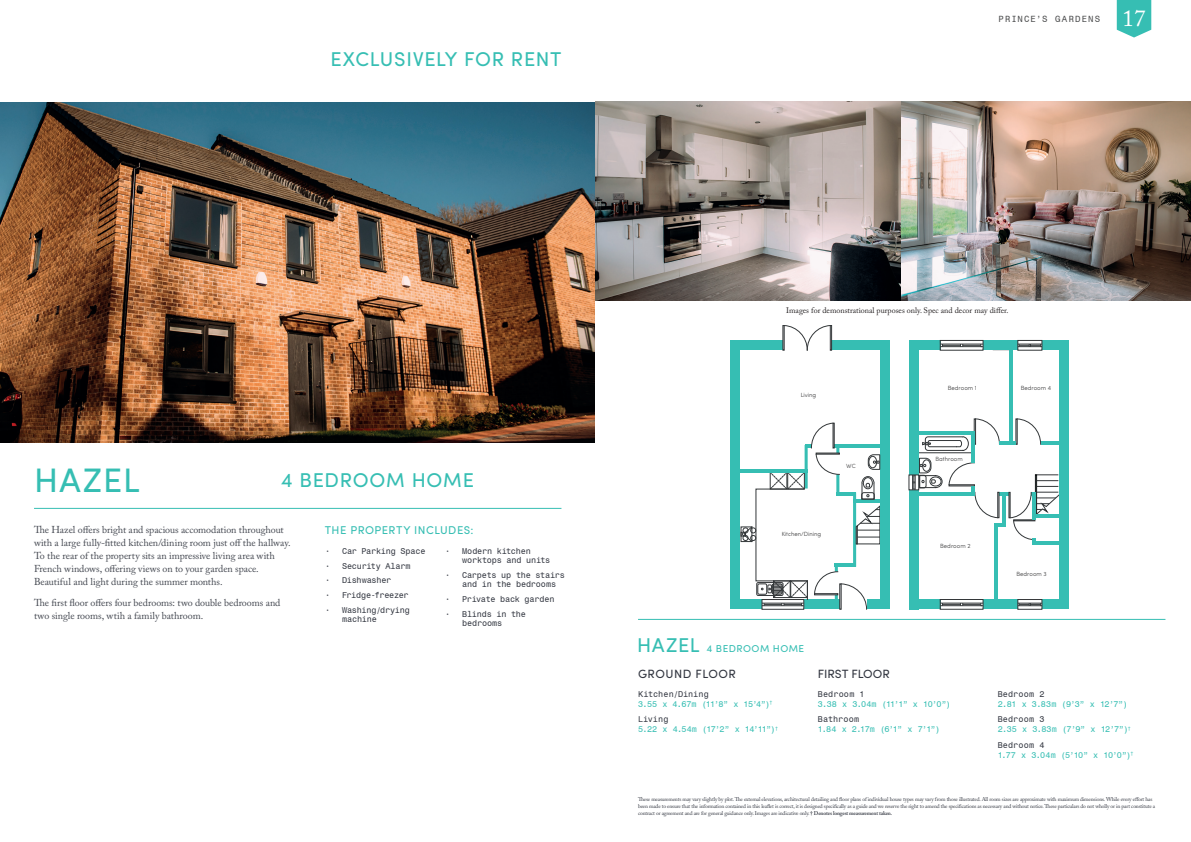
<style>
.page{position:relative;width:1191px;height:842px;background:#fff}
.page>*{position:absolute;margin:0;border:0;box-sizing:border-box;transform-origin:0 0}
.t1{font:34px "Sofia Pro";letter-spacing:.025em;color:#36beb3}
.t2{font:23px "Adobe Caslon Pro";color:#fff}
.t3{font:20px "Sofia Pro";letter-spacing:.035em;color:#36beb3}
.t4{font:12px "Sofia Pro";letter-spacing:.04em;color:#323640}
.t5{font:12px "Sofia Pro";letter-spacing:.015em;color:#323640}
.t6{font:11.3px "Sofia Pro";letter-spacing:.04em;color:#36beb3}
.t7{font:10px/13px "Adobe Caslon Pro";letter-spacing:-.005em;color:#42464f}
.t8{font:10px "Sofia Pro";letter-spacing:.05em;color:#36beb3}
.t9{font:9px "Monospace 821 BT";letter-spacing:.125em;color:#4b4c4d}
.t10{font:8.5px/10px "Monospace 821 BT";color:#36beb3}
.t11{font:8.5px/9.4px "Monospace 821 BT";letter-spacing:-.02em;color:#323640}
.t12{font:8.5px "Monospace 821 BT";letter-spacing:.02em;color:#323640}
.t13{font:8.5px "Monospace 821 BT";letter-spacing:.01em;color:#323640}
.t14{font:8px "Adobe Caslon Pro";color:#231f20}
.t15{font:300 6px "Sofia Pro Soft";color:#3e3e3f}
.t16{font:5.5px/6.6px "Adobe Caslon Pro";letter-spacing:-.025em;color:#323640}
.s1{font-size:20px}
.s2{color:#323640}
.s3{font-weight:600}
</style>
<div class="page">
<svg style="left:1116px;top:0;width:35px;height:38px"></svg>
<img style="left:0;top:102px;width:595px;height:340px">
<hr style="left:34px;top:508px;width:527px;height:1px;background:#36beb3">
<hr style="left:638px;top:619px;width:527px;height:1px;background:#36beb3">
<hr style="left:917px;top:453px;width:56px;height:1px;background:#333739">
<hr style="left:917px;top:432px;width:57px;height:3px;background:#36beb3">
<hr style="left:917px;top:492px;width:57px;height:3px;background:#36beb3">
<div style="left:730px;top:340px;width:10px;height:269px;background:#36beb3"></div>
<div style="left:880px;top:340px;width:9px;height:269px;background:#36beb3"></div>
<div style="left:730px;top:340px;width:53px;height:10px;background:#36beb3"></div>
<div style="left:730px;top:599px;width:32px;height:10px;background:#36beb3"></div>
<div style="left:909px;top:340px;width:9px;height:135px;background:#36beb3"></div>
<div style="left:909px;top:490px;width:9px;height:119px;background:#36beb3"></div>
<div style="left:1058px;top:340px;width:10px;height:269px;background:#36beb3"></div>
<div style="left:909px;top:340px;width:31px;height:10px;background:#36beb3"></div>
<div style="left:983px;top:340px;width:34px;height:10px;background:#36beb3"></div>
<div style="left:1042px;top:340px;width:26px;height:10px;background:#36beb3"></div>
<div style="left:1042px;top:599px;width:26px;height:10px;background:#36beb3"></div>
<div style="left:983px;top:599px;width:34px;height:10px;background:#36beb3"></div>
<div style="left:831px;top:340px;width:58px;height:10px;background:#36beb3"></div>
<svg style="left:974px;top:419px;width:25px;height:25px"></svg>
<svg style="left:1017px;top:419px;width:23px;height:25px"></svg>
<hr style="left:739px;top:469px;width:68px;height:3px;background:#36beb3">
<svg style="left:783px;top:325px;width:48px;height:25px"></svg>
<svg style="left:940px;top:340px;width:43px;height:10px"></svg>
<svg style="left:918px;top:599px;width:65px;height:10px"></svg>
<svg style="left:1017px;top:340px;width:25px;height:10px"></svg>
<svg style="left:1017px;top:599px;width:25px;height:10px"></svg>
<svg style="left:908px;top:458px;width:34px;height:32px"></svg>
<svg style="left:741px;top:423px;width:139px;height:186px"></svg>
<svg style="left:922px;top:437px;width:46px;height:13px"></svg>
<hr style="left:971px;top:432px;width:3px;height:31px;background:#36beb3">
<hr style="left:994px;top:524px;width:3px;height:80px;background:#36beb3">
<svg style="left:949px;top:463px;width:110px;height:81px"></svg>
<hr style="left:999px;top:441px;width:17px;height:3px;background:#36beb3">
<hr style="left:1041px;top:441px;width:21px;height:3px;background:#36beb3">
<hr style="left:1009px;top:349px;width:3px;height:95px;background:#36beb3">
<img style="left:595px;top:102px;width:306px;height:198px">
<img style="left:901px;top:102px;width:290px;height:198px">
<h3 class="t3" style="left:330px;top:44px;width:232px">EXCLUSIVELY FOR RENT</h3>
<h3 class="t9" style="left:998px;top:13px;width:103px">PRINCE’S GARDENS</h3>
<h2 class="t2" style="left:1122px;top:5px;width:24px">17</h2>
<h1 class="t1" style="left:34px;top:455px;width:107px">HAZEL</h1>
<h3 class="t3" style="left:281px;top:465px;width:195px">4 BEDROOM HOME</h3>
<h3 class="t6" style="left:325px;top:521px;width:150px">THE PROPERTY INCLUDES:</h3>
<h3 class="t11" style="left:325px;top:546px;width:102px">• Car Parking Space</h3>
<h3 class="t11" style="left:325px;top:561px;width:87px">• Security Alarm</h3>
<h3 class="t11" style="left:325px;top:575px;width:68px">• Dishwasher</h3>
<h3 class="t11" style="left:325px;top:590px;width:85px">• Fridge-freezer</h3>
<h3 class="t11" style="left:342px;top:605px;width:69px;text-indent:-17px">• Washing/drying machine</h3>
<p class="t7" style="left:34px;top:523px;width:258px">The Hazel offers bright and spacious accomodation throughout with a large fully-fitted kitchen/dining room just off the hallway.<br>To the rear of the property sits an impressive living area with French windows, offering views on to your garden space.<br>Beautiful and light during the summer months.</p>
<h3 class="t7" style="left:34px;top:596px;width:248px">The first floor offers four bedrooms: two double bedrooms and two single rooms, wtih a family bathroom.</h3>
<h3 class="t11" style="left:462px;top:546px;width:90px;text-indent:-17px">• Modern kitchen worktops and units</h3>
<h3 class="t11" style="left:462px;top:570px;width:104px;text-indent:-17px">• Carpets up the stairs and in the bedrooms</h3>
<h3 class="t11" style="left:445px;top:594px;width:111px">• Private back garden</h3>
<h3 class="t11" style="left:462px;top:609px;width:65px;text-indent:-17px">• Blinds in the bedrooms</h3>
<h3 class="t14" style="left:786px;top:305px;width:224px">Images for demonstrational purposes only. Spec and decor may differ.</h3>
<p class="t15" style="left:800px;top:391px;width:17px">Living</p>
<p class="t15" style="left:781px;top:530px;width:41px">Kitchen/Dining</p>
<p class="t15" style="left:846px;top:462px;width:11px">WC</p>
<p class="t15" style="left:947px;top:384px;width:31px">Bedroom 1</p>
<p class="t15" style="left:935px;top:455px;width:29px">Bathroom</p>
<p class="t15" style="left:940px;top:542px;width:32px">Bedroom 2</p>
<p class="t15" style="left:1020px;top:384px;width:32px">Bedroom 4</p>
<p class="t15" style="left:1016px;top:569px;width:32px">Bedroom 3</p>
<h3 class="t8" style="left:637px;top:641px;width:169px"><span class="s1">HAZEL</span> 4 BEDROOM HOME</h3>
<h3 class="t10" style="left:638px;top:689px;width:136px"><span class="s2">Kitchen/Dining<br></span>3.55 x 4.67m (11’8” x 15’4”)<sup>†</sup></h3>
<h3 class="t10" style="left:638px;top:714px;width:141px"><span class="s2">Living<br></span>5.22 x 4.54m (17’2” x 14’11”)<sup>†</sup></h3>
<h3 class="t4" style="left:638px;top:665px;width:99px">GROUND FLOOR</h3>
<h3 class="t5" style="left:818px;top:665px;width:73px">FIRST FLOOR</h3>
<h3 class="t12" style="left:818px;top:688px;width:48px">Bedroom 1</h3>
<h3 class="t10" style="left:818px;top:699px;width:135px">3.38 x 3.04m (11’1” x 10’0”)</h3>
<h3 class="t13" style="left:818px;top:714px;width:43px">Bathroom</h3>
<h3 class="t10" style="left:818px;top:724px;width:124px">1.84 x 2.17m (6’1” x 7’1”)</h3>
<h3 class="t12" style="left:997px;top:688px;width:48px">Bedroom 2</h3>
<h3 class="t10" style="left:997px;top:699px;width:132px">2.81 x 3.83m (9’3” x 12’7”)</h3>
<h3 class="t10" style="left:997px;top:714px;width:134px"><span class="s2">Bedroom 3<br></span>2.35 x 3.83m (7’9” x 12’7”)<sup>†</sup></h3>
<h3 class="t10" style="left:997px;top:740px;width:137px"><span class="s2">Bedroom 4<br></span>1.77 x 3.04m (5’10” x 10’0”)<sup>†</sup></h3>
<p class="t16" style="left:638px;top:796px;width:518px">These measurements may vary slightly by plot. The external elevations, architectural detailing and floor plans of individual house types may vary from those illustrated. All room sizes are approximate with maximum dimensions. While every effort has been made to ensure that the information contained in this leaflet is correct, it is designed specifically as a guide and we reserve the right to amend the specifications as necessary and without notice. These particulars do not wholly or in part constitute a contract or agreement and are for general guidance only. Images are indicative only. <span class="s3">† Denotes longest measurement taken.</span></p>
</div>
